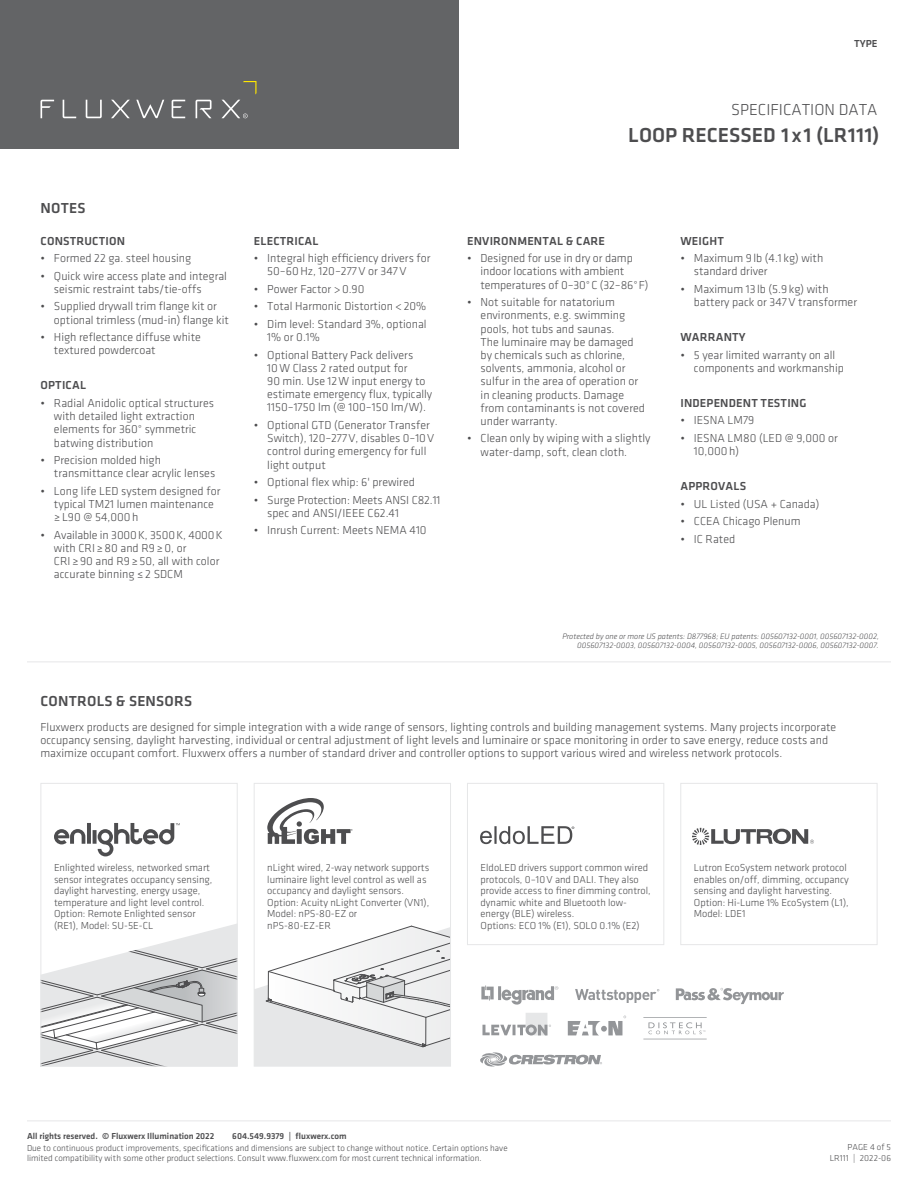
<style>
.page{position:relative;width:918px;height:1188px;background:#fff}
.page>*{position:absolute;margin:0;border:0;box-sizing:border-box;transform-origin:0 0}
.t1{font:500 21px "Klavika";letter-spacing:.005em;color:#4d4d4f}
.t2{font:300 16.5px "Klavika";color:#4d4d4f}
.t3{font:500 15px "Klavika";letter-spacing:.015em;color:#4d4d4f}
.t4{font:300 12px/13.2px "Klavika";color:#4d4d4f}
.t5{font:500 12px "Klavika";letter-spacing:.015em;color:#4d4d4f}
.t6{font:300 10.5px/11.6px "Klavika";color:#4d4d4f}
.t7{font:500 10.5px "Klavika";color:#4d4d4f}
.t8{font:300 9px/10.8px "Klavika";color:#4d4d4f;text-align:right}
.t9{font:500 9px "Klavika";color:#4d4d4f}
.t10{font:italic 300 8.25px/9px "Klavika";color:#4d4d4f;text-align:right}
</style>
<div class="page">
<div style="left:0;top:0;width:459px;height:148px;background:#636466"></div>
<svg style="left:41px;top:81px;width:215px;height:38px"></svg>
<hr style="left:27px;top:1120px;width:864px;height:1px;background:#e6e7e8">
<hr style="left:27px;top:662px;width:864px;height:1px;background:#e6e7e8">
<div style="left:680px;top:783px;width:198px;height:162px;border:1px solid #e6e7e8"></div>
<svg style="left:692px;top:828px;width:122px;height:17px"></svg>
<svg style="left:256px;top:926px;width:193px;height:138px"></svg>
<div style="left:254px;top:783px;width:197px;height:283px;border:1px solid #e6e7e8"></div>
<svg style="left:267px;top:798px;width:86px;height:46px"></svg>
<svg style="left:42px;top:924px;width:194px;height:140px"></svg>
<div style="left:40px;top:783px;width:198px;height:283px;border:1px solid #e6e7e8"></div>
<svg style="left:54px;top:823px;width:126px;height:33px"></svg>
<div style="left:467px;top:783px;width:197px;height:162px;border:1px solid #e6e7e8"></div>
<svg style="left:480px;top:826px;width:94px;height:18px"></svg>
<svg style="left:575px;top:989px;width:84px;height:14px"></svg>
<svg style="left:676px;top:988px;width:108px;height:16px"></svg>
<svg style="left:480px;top:1052px;width:122px;height:15px"></svg>
<svg style="left:482px;top:1013px;width:69px;height:22px"></svg>
<svg style="left:568px;top:1016px;width:58px;height:19px"></svg>
<svg style="left:643px;top:1017px;width:64px;height:22px"></svg>
<svg style="left:481px;top:986px;width:77px;height:19px"></svg>
<p class="t7" style="left:854px;top:38px;width:25px">TYPE</p>
<h2 class="t2" style="left:731px;top:101px;width:148px">SPECIFICATION DATA</h2>
<p class="t3" style="left:41px;top:200px;width:46px">NOTES</p>
<p class="t5" style="left:41px;top:234px;width:86px">CONSTRUCTION</p>
<p class="t4" style="left:40px;top:252px;width:152px">• Formed 22 ga. steel housing</p>
<p class="t4" style="left:54px;top:269px;width:175px;text-indent:-14px">• Quick wire access plate and integral seismic restraint tabs/tie-offs</p>
<p class="t4" style="left:54px;top:300px;width:176px;text-indent:-14px">• Supplied drywall trim flange kit or optional trimless (mud-in) flange kit</p>
<p class="t4" style="left:54px;top:331px;width:148px;text-indent:-14px">• High reflectance diffuse white textured powdercoat</p>
<p class="t5" style="left:41px;top:379px;width:47px">OPTICAL</p>
<p class="t4" style="left:54px;top:396px;width:161px;text-indent:-14px">• Radial Anidolic optical structures with detailed light extraction elements for 360° symmetric batwing distribution</p>
<p class="t4" style="left:54px;top:454px;width:163px;text-indent:-14px">• Precision molded high transmittance clear acrylic lenses</p>
<p class="t4" style="left:54px;top:484px;width:168px;text-indent:-14px">• Long life LED system designed for typical TM21 lumen maintenance ≥L90 @ 54,000h</p>
<p class="t4" style="left:54px;top:528px;width:170px;text-indent:-13px">• Available in 3000K, 3500K, 4000K with CRI≥80 and R9≥0, or<br>CRI≥90 and R9≥50, all with color accurate binning ≤2 SDCM</p>
<p class="t5" style="left:254px;top:234px;width:66px">ELECTRICAL</p>
<p class="t4" style="left:267px;top:252px;width:165px;text-indent:-14px">• Integral high efficiency drivers for<br>50–60Hz, 120–277V or 347V</p>
<p class="t4" style="left:254px;top:282px;width:112px">• Power Factor &gt;0.90</p>
<p class="t4" style="left:254px;top:300px;width:174px">• Total Harmonic Distortion &lt;20%</p>
<p class="t4" style="left:267px;top:318px;width:161px;text-indent:-14px">• Dim level: Standard 3%, optional<br>1% or 0.1%</p>
<p class="t4" style="left:267px;top:348px;width:166px;text-indent:-14px">• Optional Battery Pack delivers<br>10W Class 2 rated output for<br>90 min. Use 12W input energy to estimate emergency flux, typically<br>1150–1750 lm (@ 100–150 lm/W).</p>
<p class="t4" style="left:267px;top:419px;width:169px;text-indent:-14px">• Optional GTD (Generator Transfer<br>Switch), 120–277V, disables 0–10V control during emergency for full light output</p>
<p class="t4" style="left:254px;top:476px;width:163px">• Optional flex whip: 6' prewired</p>
<p class="t4" style="left:267px;top:493px;width:175px;text-indent:-14px">• Surge Protection: Meets ANSI C82.11 spec and ANSI/IEEE C62.41</p>
<p class="t4" style="left:254px;top:524px;width:174px">• Inrush Current: Meets NEMA 410</p>
<h1 class="t1" style="left:628px;top:124px;width:253px">LOOP RECESSED 1 x1 (LR111)</h1>
<p class="t5" style="left:467px;top:234px;width:139px">ENVIRONMENTAL &amp; CARE</p>
<p class="t4" style="left:481px;top:252px;width:169px;text-indent:-14px">• Designed for use in dry or damp indoor locations with ambient temperatures of 0–30°C (32–86°F)</p>
<p class="t4" style="left:481px;top:296px;width:166px;text-indent:-14px">• Not suitable for natatorium environments, e.g. swimming pools, hot tubs and saunas.<br>The luminaire may be damaged by chemicals such as chlorine, solvents, ammonia, alcohol or sulfur in the area of operation or in cleaning products. Damage from contaminants is not covered under warranty.</p>
<p class="t4" style="left:481px;top:432px;width:171px;text-indent:-14px">• Clean only by wiping with a slightly water-damp, soft, clean cloth.</p>
<p class="t5" style="left:680px;top:234px;width:45px">WEIGHT</p>
<p class="t4" style="left:694px;top:252px;width:131px;text-indent:-14px">• Maximum 9lb (4.1 kg) with standard driver</p>
<p class="t4" style="left:694px;top:282px;width:165px;text-indent:-14px">• Maximum 13 lb (5.9kg) with battery pack or 347V transformer</p>
<p class="t5" style="left:680px;top:331px;width:67px">WARRANTY</p>
<p class="t4" style="left:694px;top:348px;width:152px;text-indent:-14px">• 5 year limited warranty on all components and workmanship</p>
<p class="t5" style="left:680px;top:397px;width:127px">INDEPENDENT TESTING</p>
<p class="t4" style="left:680px;top:414px;width:75px">• IESNA LM79</p>
<p class="t4" style="left:694px;top:432px;width:146px;text-indent:-14px">• IESNA LM80 (LED @ 9,000 or<br>10,000h)</p>
<p class="t5" style="left:680px;top:480px;width:67px">APPROVALS</p>
<p class="t4" style="left:680px;top:497px;width:140px">• UL Listed (USA + Canada)</p>
<p class="t4" style="left:680px;top:515px;width:122px">• CCEA Chicago Plenum</p>
<p class="t4" style="left:680px;top:532px;width:56px">• IC Rated</p>
<p class="t10" style="left:562px;top:632px;width:318px">Protected by one or more US patents: D877968; EU patents: 005607132-0001, 005607132-0002,<br>005607132-0003, 005607132-0004, 005607132-0005, 005607132-0006, 005607132-0007.</p>
<p class="t3" style="left:41px;top:693px;width:153px">CONTROLS &amp; SENSORS</p>
<p class="t4" style="left:40px;top:720px;width:797px">Fluxwerx products are designed for simple integration with a wide range of sensors, lighting controls and building management systems. Many projects incorporate occupancy sensing, daylight harvesting, individual or central adjustment of light levels and luminaire or space monitoring in order to save energy, reduce costs and maximize occupant comfort. Fluxwerx offers a number of standard driver and controller options to support various wired and wireless network protocols.</p>
<p class="t6" style="left:54px;top:862px;width:160px">Enlighted wireless, networked smart sensor integrates occupancy sensing, daylight harvesting, energy usage, temperature and light level control.<br>Option: Remote Enlighted sensor (RE1), Model: SU-5E-CL</p>
<p class="t6" style="left:481px;top:862px;width:172px">EldoLED drivers support common wired protocols, 0–10V and DALI. They also provide access to finer dimming control, dynamic white and Bluetooth low&shy;energy (BLE) wireless.<br>Options: ECO 1% (E1), SOLO 0.1% (E2)</p>
<p class="t6" style="left:267px;top:862px;width:164px">nLight wired, 2-way network supports luminaire light level control as well as occupancy and daylight sensors.<br>Option: Acuity nLight Converter (VN1),<br>Model: nPS-80-EZ or<br>nPS-80-EZ-ER</p>
<p class="t6" style="left:694px;top:862px;width:157px">Lutron EcoSystem network protocol enables on/off, dimming, occupancy sensing and daylight harvesting.<br>Option: Hi-Lume 1% EcoSystem (L1),<br>Model: LDE1</p>
<p class="t9" style="left:27px;top:1131px;width:189px">All rights reserved. © Fluxwerx Illumination 2022</p>
<p class="t9" style="left:232px;top:1131px;width:116px">604.549.9379 | fluxwerx.com</p>
<p class="t8" style="left:27px;top:1143px;width:482px;line-height:9.9px;text-align:left">Due to continuous product improvements, specifications and dimensions are subject to change without notice. Certain options have limited compatibility with some other product selections. Consult www.fluxwerx.com for most current technical information.</p>
<p class="t8" style="left:830px;top:1142px;width:63px">PAGE 4 of 5<br>LR111 | 2022-06</p>
</div>
